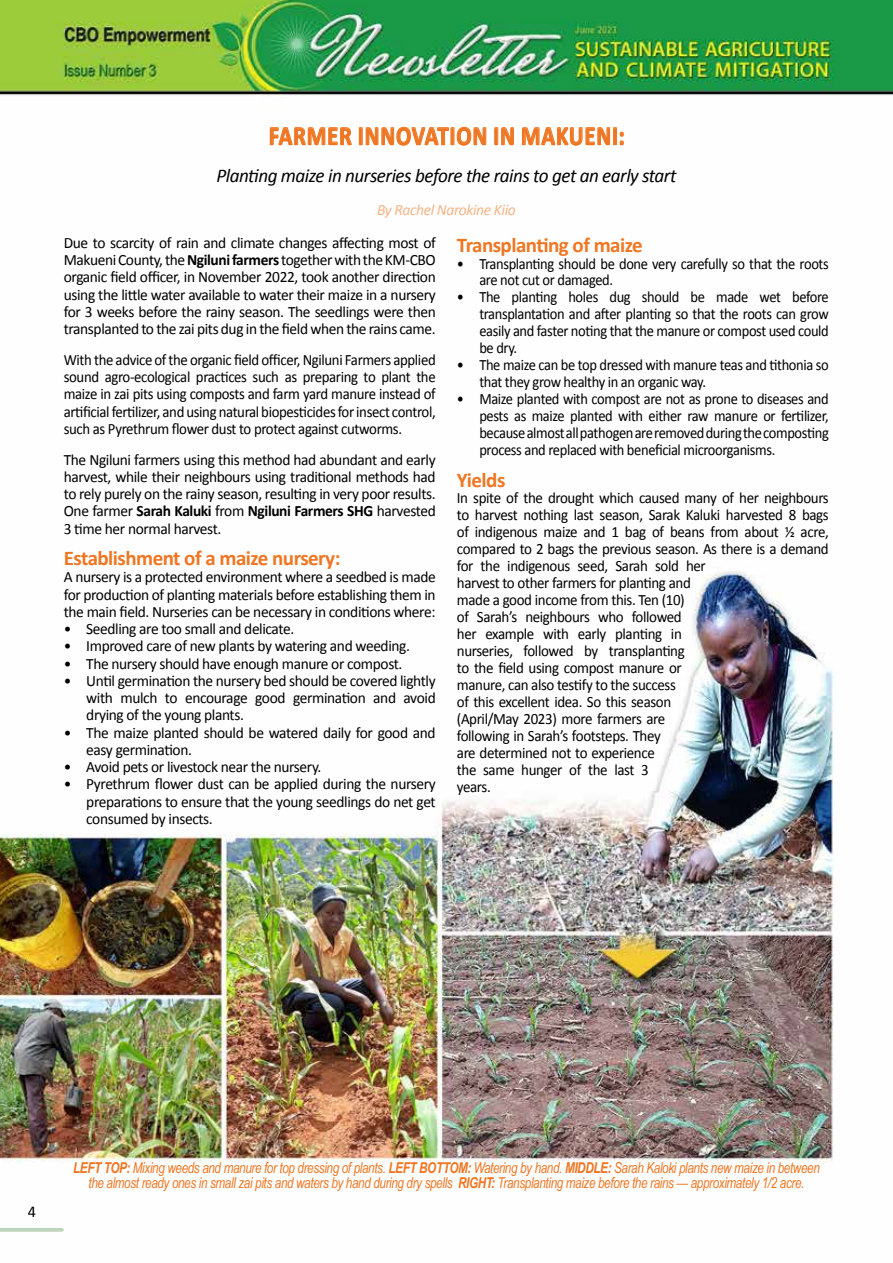
<style>
.page{position:relative;width:893px;height:1263px;background:#fff}
.page>*{position:absolute;margin:0;border:0;box-sizing:border-box;transform-origin:0 0}
.t1{font:700 27px "Calibri";letter-spacing:.04em;color:#ef7622;scale:.83 1}
.t2{font:700 21px "Calibri";letter-spacing:-.025em;color:#ef7622}
.t3{font:italic 19.5px "Calibri";letter-spacing:-.025em;color:#000}
.t4{font:16.5px "Calibri";color:#000}
.t5{font:15.75px/17.2px "Calibri";letter-spacing:-.025em;color:#000;text-align:justify}
.t6{font:15.75px/17px "Calibri";letter-spacing:-.025em;color:#000;scale:.95 1}
.t7{font:15.75px/17px "Calibri";letter-spacing:-.025em;color:#000;scale:.92 1}
.t8{font:15.75px/17.2px "Calibri";letter-spacing:-.025em;color:#000;text-align:justify;scale:.94 1}
.t9{font:italic 15.75px "Calibri";letter-spacing:-.025em;color:#f6b385}
.t10{font:italic 15px/15px "Arial Narrow";letter-spacing:-.025em;color:#ef7622;text-align:center;scale:.95 1}
.s1{font-weight:700}
</style>
<div class="page">
<img style="left:0;top:0;width:893px;height:1232px">
<svg style="left:0;top:1228px;width:62px;height:4px"></svg>
<svg style="left:269px;top:123px;width:83px;height:23px"></svg>
<svg style="left:359px;top:122px;width:128px;height:25px"></svg>
<svg style="left:494px;top:127px;width:20px;height:19px"></svg>
<svg style="left:522px;top:123px;width:102px;height:23px"></svg>
<h1 class="t1" style="left:269px;top:118px;width:430px">Farmer innovation in Makueni:</h1>
<p class="t3" style="left:216px;top:162px;width:461px">Planting maize in nurseries before the rains to get an early start</p>
<p class="t9" style="left:377px;top:199px;width:140px">By Rachel Narokine Kiio</p>
<h2 class="t2" style="left:457px;top:231px;width:187px">Transplanting of maize</h2>
<p class="t7" style="left:479px;top:255px;width:381px;text-indent:-23px">• Transplanting should be done very carefully so that the roots are not cut or damaged.</p>
<p class="t7" style="left:479px;top:289px;width:381px;text-align:justify;text-indent:-23px">• The planting holes dug should be made wet before transplantation and after planting so that the roots can grow easily and faster noting that the manure or compost used could be dry.</p>
<p class="t7" style="left:479px;top:357px;width:381px;text-indent:-23px">• The maize can be top dressed with manure teas and tithonia so that they grow healthy in an organic way.</p>
<p class="t7" style="left:479px;top:390px;width:381px;text-align:justify;text-indent:-23px">• Maize planted with compost are not as prone to diseases and pests as maize planted with either raw manure or fertilizer, because almost all pathogen are removed during the composting process and replaced with beneficial microorganisms.</p>
<h2 class="t2" style="left:457px;top:466px;width:50px">Yields</h2>
<p class="t6" style="left:457px;top:490px;width:393px">In spite of the drought which caused many of her neighbours to harvest nothing last season, Sarak Kaluki harvested 8 bags of indigenous maize and 1 bag of beans from about ½ acre, compared to 2 bags the previous season. As there is a demand for the indigenous seed, Sarah sold her<br>harvest to other farmers for planting and<br>made a good income from this. Ten (10)<br>of Sarah’s neighbours who followed<br>her example with early planting in<br>nurseries, followed by transplanting<br>to the field using compost manure or<br>manure, can also testify to the success<br>of this excellent idea. So this season<br>(April/May 2023) more farmers are<br>following in Sarah’s footsteps. They<br>are determined not to experience<br>the same hunger of the last 3<br>years.</p>
<p class="t5" style="left:64px;top:234px;width:374px">Due to scarcity of rain and climate changes affecting most of Makueni County, the <span class="s1">Ngilunifarmers</span> together with the KM-CBO organic field officer, in November 2022, took another direction using the little water available to water their maize in a nursery for 3 weeks before the rainy season. The seedlings were then transplanted to the zai pits dug in the field when the rains came.</p>
<p class="t8" style="left:64px;top:351px;width:397px">With the advice of the organic field officer, Ngiluni Farmers applied sound agro-ecological practices such as preparing to plant the maize in zai pits using composts and farm yard manure instead of artificial fertilizer, and using natural biopesticides for insect control, such as Pyrethrum flower dust to protect against cutworms.</p>
<p class="t5" style="left:64px;top:451px;width:374px">The Ngiluni farmers using this method had abundant and early harvest, while their neighbours using traditional methods had to rely purely on the rainy season, resulting in very poor results.<br>One farmer <span class="s1">Sarah Kaluki</span> from <span class="s1">Ngiluni Farmers SHG</span> harvested 3 time her normal harvest.</p>
<h2 class="t2" style="left:64px;top:545px;width:278px">Establishment of a maize nursery:</h2>
<p class="t5" style="left:64px;top:568px;width:374px">A nursery is a protected environment where a seedbed is made for production of planting materials before establishing them in the main field. Nurseries can be necessary in conditions where:</p>
<p class="t5" style="left:64px;top:620px;width:232px">• Seedling are too small and delicate.</p>
<p class="t5" style="left:64px;top:637px;width:348px">• Improved care of new plants by watering and weeding.</p>
<p class="t5" style="left:64px;top:655px;width:340px">• The nursery should have enough manure or compost.</p>
<p class="t5" style="left:86px;top:672px;width:351px;text-indent:-23px">• Until germination the nursery bed should be covered lightly with mulch to encourage good germination and avoid drying of the young plants.</p>
<p class="t5" style="left:86px;top:724px;width:351px;text-indent:-23px">• The maize planted should be watered daily for good and easy germination.</p>
<p class="t5" style="left:64px;top:758px;width:259px">• Avoid pets or livestock near the nursery.</p>
<p class="t5" style="left:86px;top:775px;width:351px;text-indent:-23px">• Pyrethrum flower dust can be applied during the nursery preparations to ensure that the young seedlings do net get consumed by insects.</p>
<p class="t4" style="left:28px;top:1201px;width:10px">4</p>
<p class="t10" style="left:73px;top:1160px;width:787px"><span class="s1">LEFT TOP:</span> Mixing weeds and manure for top dressing of plants. <span class="s1">LEFT BOTTOM:</span> Watering by hand. <span class="s1">MIDDLE:</span> Sarah Kaloki plants new maize in between the almost ready ones in small zai pits and waters by hand during dry spells <span class="s1">RIGHT:</span> Transplanting maize before the rains — approximately 1/2 acre.</p>
</div>
